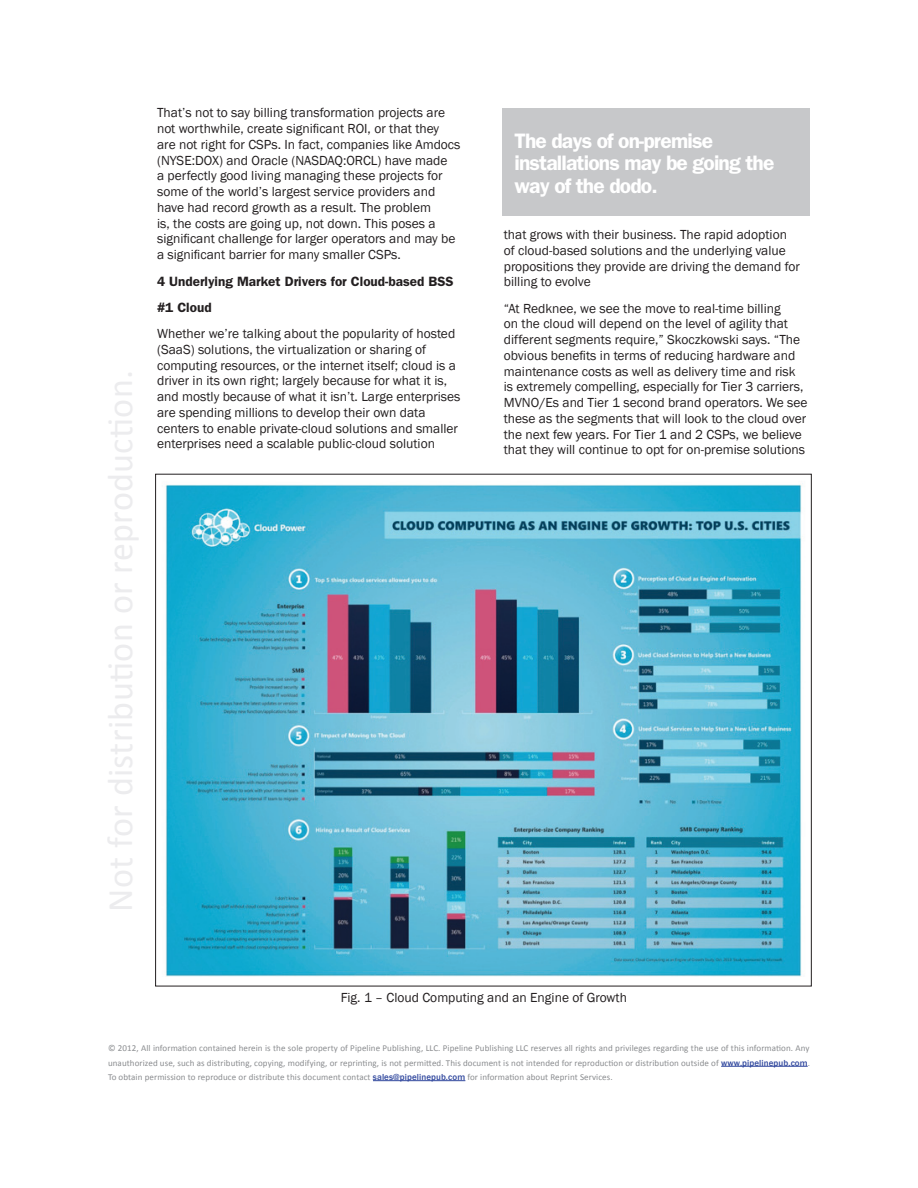
<style>
.page{position:relative;width:918px;height:1188px;background:#fff}
.page>*{position:absolute;margin:0;border:0;box-sizing:border-box;transform-origin:0 0}
.t1{font:600 21px/22.5px "Franklin Gothic";letter-spacing:-.04em;color:#fff}
.t2{font:13.5px/15.8px "Franklin Gothic";color:#231f20}
.t3{font:600 13.5px/26.2px "Franklin Gothic";color:#231f20}
.t4{font:9px/14.4px "Calibri";letter-spacing:.01em;color:#8a8c8f;text-align:justify}
.s1{font-family:"Franklin Gothic";font-weight:500;color:#31489e}
</style>
<div class="page">
<hr style="left:721px;top:1066px;width:87px;height:1px;background:#31489e">
<hr style="left:373px;top:1080px;width:92px;height:1px;background:#31489e">
<div style="left:502px;top:108px;width:308px;height:108px;background:#c7c8ca"></div>
<img style="left:165px;top:483px;width:638px;height:494px">
<p class="t2" style="left:157px;top:105px;width:305px">That’s not to say billing transformation projects are not worthwhile, create significant ROI, or that they are not right for CSPs. In fact, companies like Amdocs (NYSE:DOX) and Oracle (NASDAQ:ORCL) have made<br>a perfectly good living managing these projects for some of the world’s largest service providers and have had record growth as a result. The problem<br>is, the costs are going up, not down. This poses a significant challenge for larger operators and may be a significant barrier for many smaller CSPs.</p>
<p class="t3" style="left:157px;top:267px;width:298px">4 Underlying Market Drivers for Cloud-based BSS #1 Cloud</p>
<p class="t2" style="left:157px;top:326px;width:305px">Whether we’re talking about the popularity of hosted (SaaS) solutions, the virtualization or sharing of computing resources, or the internet itself; cloud is a driver in its own right; largely because for what it is, and mostly because of what it isn’t. Large enterprises are spending millions to develop their own data centers to enable private-cloud solutions and smaller enterprises need a scalable public-cloud solution</p>
<h1 class="t1" style="left:514px;top:129px;width:261px">The days of on-premise installations may be going the way of the dodo.</h1>
<p class="t2" style="left:504px;top:227px;width:298px">that grows with their business. The rapid adoption of cloud-based solutions and the underlying value propositions they provide are driving the demand for billing to evolve</p>
<p class="t2" style="left:504px;top:301px;width:305px">“At Redknee, we see the move to real-time billing<br>on the cloud will depend on the level of agility that different segments require,” Skoczkowski says. “The obvious benefits in terms of reducing hardware and maintenance costs as well as delivery time and risk is extremely compelling, especially for Tier 3 carriers, MVNO/Es and Tier 1 second brand operators. We see these as the segments that will look to the cloud over the next few years. For Tier 1 and 2 CSPs, we believe that they will continue to opt for on-premise solutions</p>
<p class="t2" style="left:341px;top:990px;width:288px">Fig. 1 – Cloud Computing and an Engine of Growth</p>
<p class="t4" style="left:108px;top:1041px;width:704px">© 2012, All information contained herein is the sole property of Pipeline Publishing, LLC. Pipeline Publishing LLC reserves all rights and privileges regarding the use of this information. Any unauthorized use, such as distributing, copying, modifying, or reprinting, is not permitted. This document is not intended for reproduction or distribution outside of <span class="s1">www.pipelinepub.com</span>.<br>To obtain permission to reproduce or distribute this document contact <span class="s1">sales@pipelinepub.com</span> for information about Reprint Services.</p>
</div>
